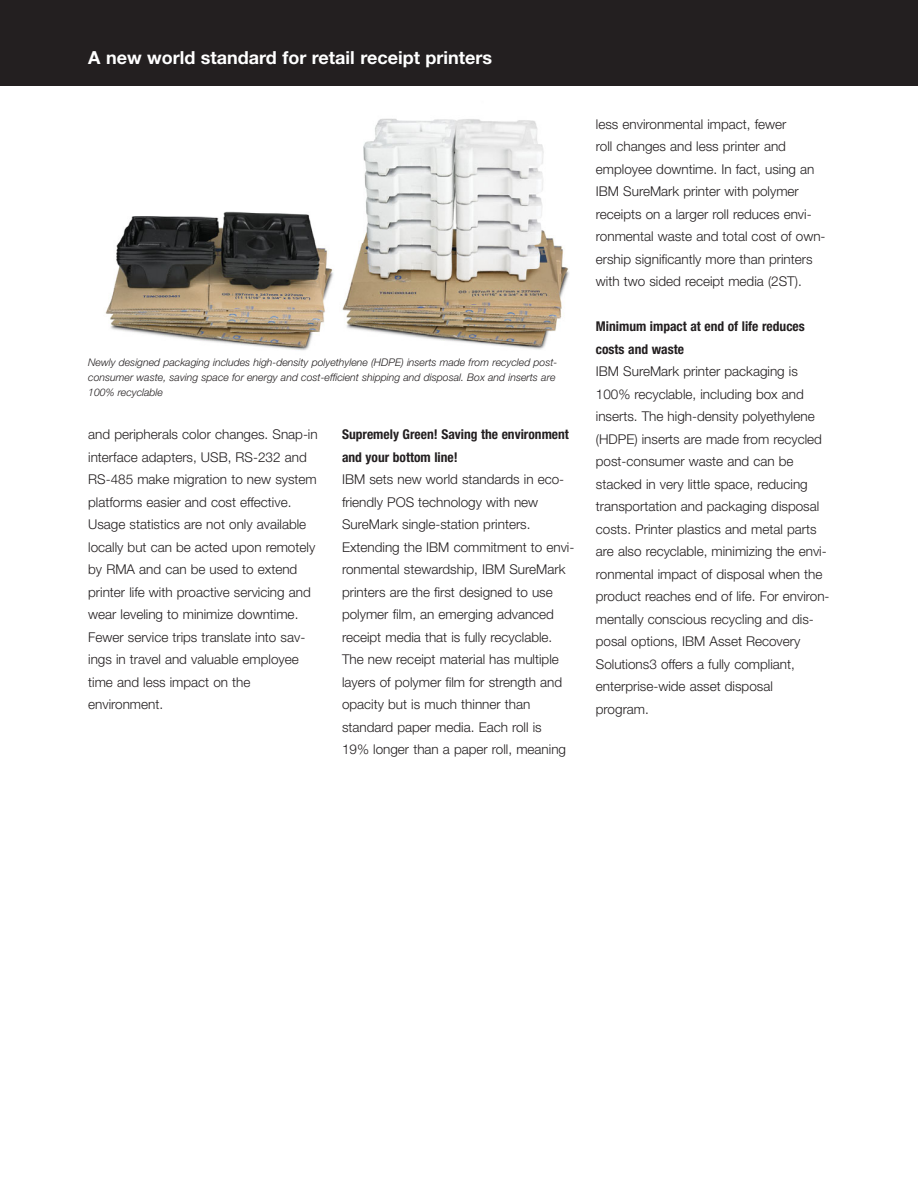
<style>
.page{position:relative;width:918px;height:1188px;background:#fff}
.page>*{position:absolute;margin:0;border:0;box-sizing:border-box;transform-origin:0 0}
.t1{font:700 18px "Helvetica Neue";color:#fff}
.t2{font:300 13.5px/22.5px "Helvetica Neue";color:#231f20}
.t3{font:700 condensed 13.5px/22.5px "Helvetica Neue";color:#231f20}
.t4{font:italic 300 10.5px/15px "Helvetica Neue";color:#231f20}
</style>
<div class="page">
<div style="left:0;top:0;width:918px;height:85px;background:#231f20"></div>
<img style="left:105px;top:118px;width:464px;height:233px">
<h1 class="t1" style="left:88px;top:51px;width:405px">A new world standard for retail receipt printers</h1>
<p class="t4" style="left:88px;top:355px;width:471px">Newly designed packaging includes high-density polyethylene (HDPE) inserts made from recycled post&shy;consumer waste, saving space for energy and cost-efficient shipping and disposal. Box and inserts are<br>100% recyclable</p>
<p class="t2" style="left:88px;top:424px;width:231px">and peripherals color changes. Snap-in interface adapters, USB, RS-232 and RS-485 make migration to new system platforms easier and cost effective.<br>Usage statistics are not only available locally but can be acted upon remotely by RMA and can be used to extend printer life with proactive servicing and wear leveling to minimize downtime.<br>Fewer service trips translate into sav&shy;ings in travel and valuable employee time and less impact on the environment.</p>
<h2 class="t3" style="left:342px;top:424px;width:228px">Supremely Green! Saving the environment and your bottom line!</h2>
<p class="t2" style="left:342px;top:469px;width:234px">IBM sets new world standards in eco&shy;friendly POS technology with new SureMark single-station printers.<br>Extending the IBM commitment to envi&shy;ronmental stewardship, IBM SureMark printers are the first designed to use polymer film, an emerging advanced receipt media that is fully recyclable.<br>The new receipt material has multiple layers of polymer film for strength and opacity but is much thinner than standard paper media. Each roll is<br>19% longer than a paper roll, meaning</p>
<p class="t2" style="left:596px;top:114px;width:231px">less environmental impact, fewer<br>roll changes and less printer and employee downtime. In fact, using an IBM SureMark printer with polymer receipts on a larger roll reduces envi&shy;ronmental waste and total cost of own&shy;ership significantly more than printers with two sided receipt media (2ST).</p>
<h2 class="t3" style="left:596px;top:316px;width:210px">Minimum impact at end of life reduces costs and waste</h2>
<p class="t2" style="left:596px;top:362px;width:235px">IBM SureMark printer packaging is 100% recyclable, including box and inserts. The high-density polyethylene (HDPE) inserts are made from recycled post-consumer waste and can be stacked in very little space, reducing transportation and packaging disposal costs. Printer plastics and metal parts are also recyclable, minimizing the envi&shy;ronmental impact of disposal when the product reaches end of life. For environ&shy;mentally conscious recycling and dis&shy;posal options, IBM Asset Recovery Solutions3 offers a fully compliant, enterprise-wide asset disposal<br>program.</p>
</div>
